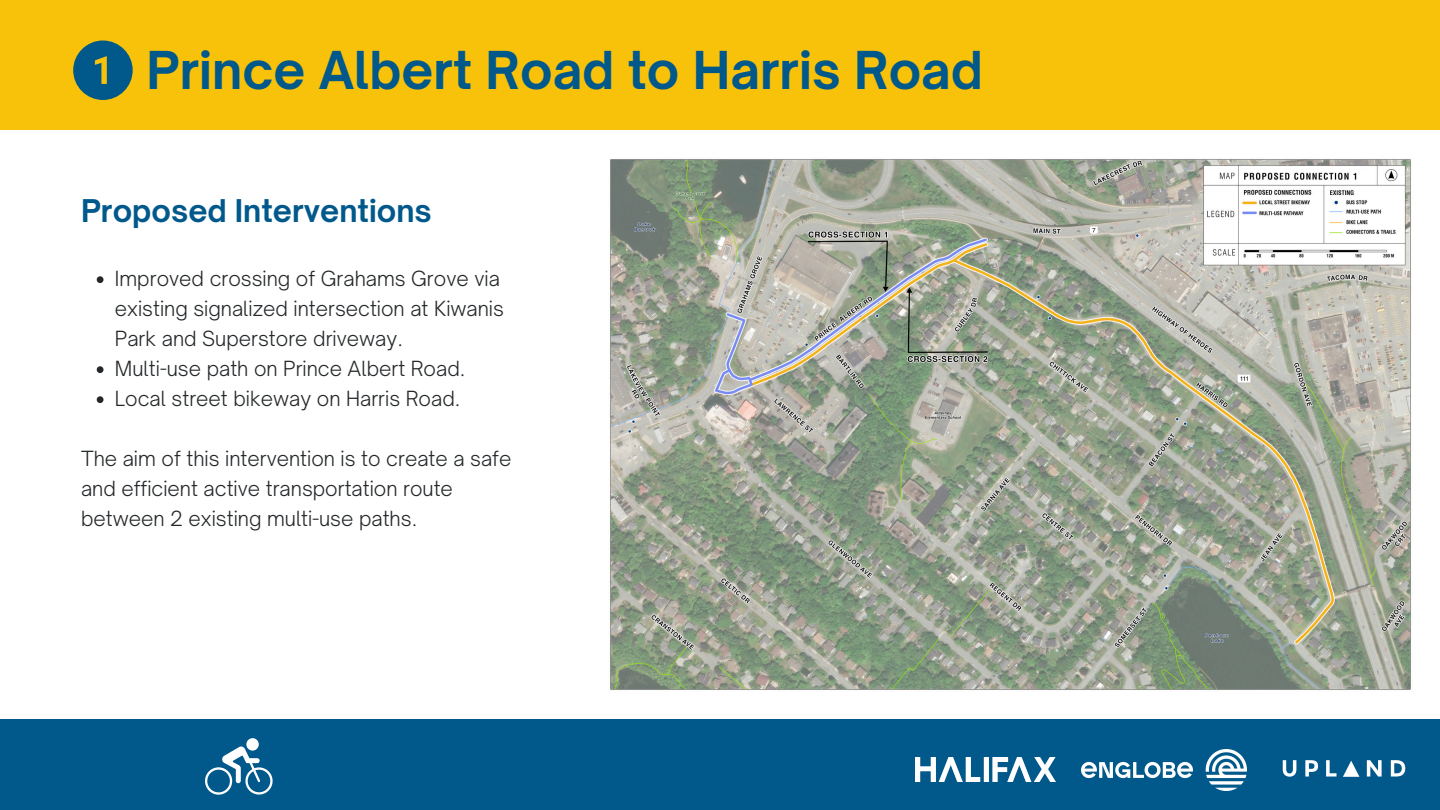
<style>
.page{position:relative;width:1440px;height:810px;background:#fff}
.page>*{position:absolute;margin:0;border:0;box-sizing:border-box;transform-origin:0 0}
.t1{font:700 50px "Open Sauce One";color:#00588b}
.t2{font:700 30px "Open Sauce One";color:#00588b}
.t3{font:300 20px/30px "Open Sauce One";color:#25282a}
</style>
<div class="page">
<div style="left:0;top:720px;width:1440px;height:90px;background:#00588b"></div>
<img style="left:915px;top:758px;width:141px;height:24px">
<img style="left:1282px;top:760px;width:124px;height:17px">
<img style="left:1082px;top:749px;width:164px;height:42px">
<div style="left:0;top:0;width:1440px;height:130px;background:#f9c20a"></div>
<svg style="left:73px;top:40px;width:59px;height:60px"></svg>
<svg style="left:205px;top:738px;width:68px;height:57px"></svg>
<img style="left:610px;top:159px;width:801px;height:531px">
<svg style="left:97px;top:276px;width:7px;height:7px"></svg>
<svg style="left:97px;top:366px;width:7px;height:7px"></svg>
<svg style="left:97px;top:396px;width:7px;height:7px"></svg>
<p class="t1" style="left:146px;top:39px;width:838px">Prince Albert Road to Harris Road</p>
<p class="t2" style="left:81px;top:192px;width:352px">Proposed Interventions</p>
<h1 class="t3" style="left:115px;top:263px;width:391px">Improved crossing of Grahams Grove via existing signalized intersection at Kiwanis<br>Park and Superstore driveway.</h1>
<h2 class="t3" style="left:115px;top:353px;width:352px">Multi-use path on Prince Albert Road.</h2>
<p class="t3" style="left:115px;top:383px;width:347px">Local street bikeway on Harris Road.</p>
<p class="t3" style="left:81px;top:443px;width:432px">The aim of this intervention is to create a safe and efficient active transportation route between 2 existing multi-use paths.</p>
</div>
